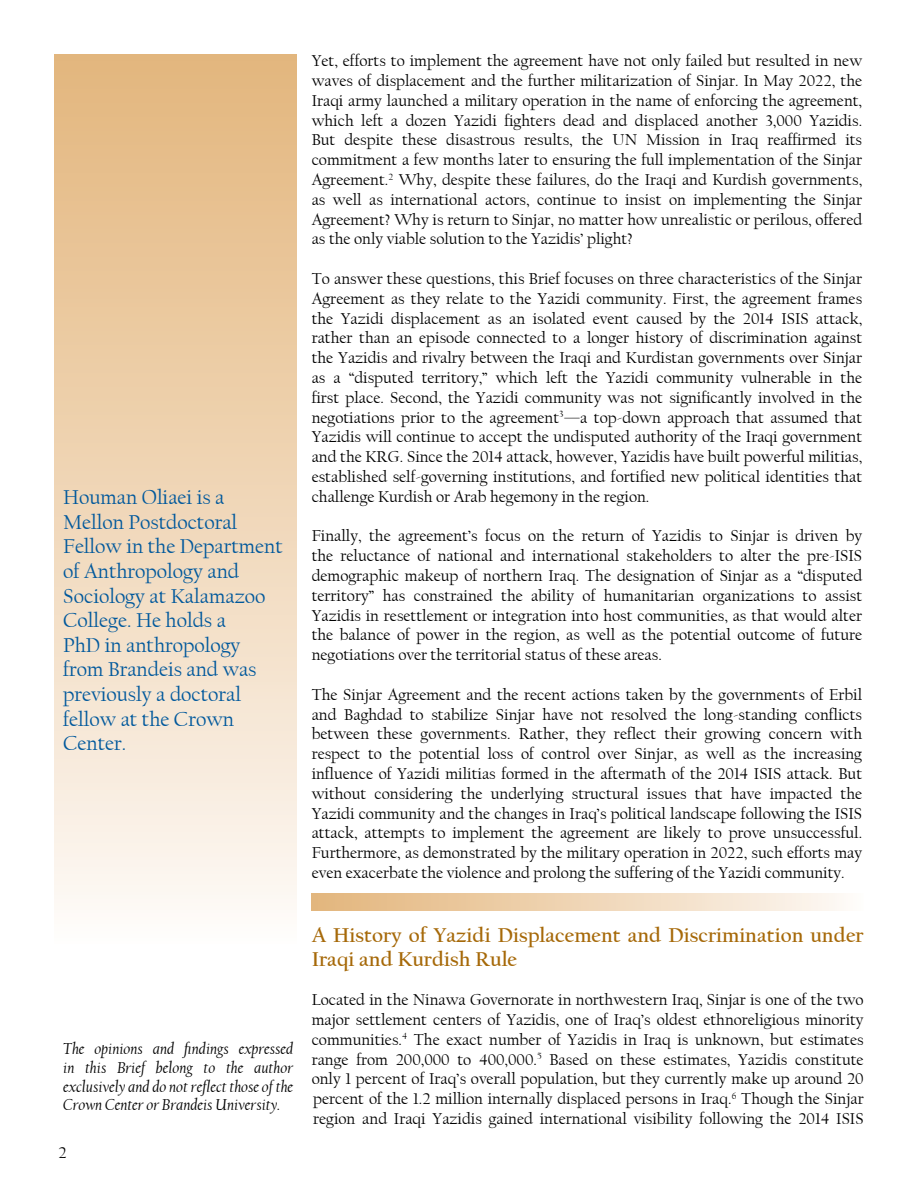
<style>
.page{position:relative;width:918px;height:1188px;background:#fff}
.page>*{position:absolute;margin:0;border:0;box-sizing:border-box;transform-origin:0 0}
.MEB_Title{font:21px/24.6px "Californian FB";color:#00589c}
.MEB_Section_title{font:700 21px/24px "Californian FB";color:#a66909}
.MEB_Body_Text{font:16.5px/19.8px "Californian FB";color:#000;text-align:justify}
.MEB_Body_Text-2{font:italic 16.5px/18.6px "Californian FB";color:#000;text-align:justify}
</style>
<div class="page">
<div style="left:54px;top:54px;width:243px;height:889px;background:linear-gradient(to bottom,#e3b57b,#fdfaf6)"></div>
<div style="left:312px;top:894px;width:552px;height:17px;background:linear-gradient(to right,#e3b57b,#fdf9f6)"></div>
<p class="MEB_Title" style="left:63px;top:485px;width:221px">Houman Oliaei is a<br>Mellon Postdoctoral<br>Fellow in the Department of Anthropology and<br>Sociology at Kalamazoo<br>College. He holds a<br>PhD in anthropology from Brandeis and was previously a doctoral fellow at the Crown<br>Center.</p>
<p class="MEB_Body_Text-2" style="left:63px;top:1040px;width:232px">The opinions and findings expressed in this Brief belong to the author exclusively and do not reflect those of the Crown Center or Brandeis University.</p>
<p class="MEB_Body_Text" style="left:58px;top:1142px;width:10px">2</p>
<p class="MEB_Body_Text" style="left:312px;top:51px;width:552px">Yet, efforts to implement the agreement have not only failed but resulted in new waves of displacement and the further militarization of Sinjar. In May 2022, the Iraqi army launched a military operation in the name of enforcing the agreement, which left a dozen Yazidi fighters dead and displaced another 3,000 Yazidis.<br>But despite these disastrous results, the UN Mission in Iraq reaffirmed its commitment a few months later to ensuring the full implementation of the Sinjar Agreement.<sup>2</sup> Why, despite these failures, do the Iraqi and Kurdish governments, as well as international actors, continue to insist on implementing the Sinjar Agreement? Why is return to Sinjar, no matter how unrealistic or perilous, offered as the only viable solution to the Yazidis’ plight?</p>
<p class="MEB_Body_Text" style="left:312px;top:269px;width:552px">To answer these questions, this Brief focuses on three characteristics of the Sinjar Agreement as they relate to the Yazidi community. First, the agreement frames the Yazidi displacement as an isolated event caused by the 2014 ISIS attack, rather than an episode connected to a longer history of discrimination against the Yazidis and rivalry between the Iraqi and Kurdistan governments over Sinjar as a “disputed territory,” which left the Yazidi community vulnerable in the first place. Second, the Yazidi community was not significantly involved in the negotiations prior to the agreement<sup>3</sup>—a top-down approach that assumed that Yazidis will continue to accept the undisputed authority of the Iraqi government and the KRG. Since the 2014 attack, however, Yazidis have built powerful militias, established self-governing institutions, and fortified new political identities that challenge Kurdish or Arab hegemony in the region.</p>
<p class="MEB_Body_Text" style="left:312px;top:526px;width:552px">Finally, the agreement’s focus on the return of Yazidis to Sinjar is driven by the reluctance of national and international stakeholders to alter the pre-ISIS demographic makeup of northern Iraq. The designation of Sinjar as a “disputed territory” has constrained the ability of humanitarian organizations to assist Yazidis in resettlement or integration into host communities, as that would alter the balance of power in the region, as well as the potential outcome of future negotiations over the territorial status of these areas.</p>
<p class="MEB_Body_Text" style="left:312px;top:685px;width:552px">The Sinjar Agreement and the recent actions taken by the governments of Erbil and Baghdad to stabilize Sinjar have not resolved the long-standing conflicts between these governments. Rather, they reflect their growing concern with respect to the potential loss of control over Sinjar, as well as the increasing influence of Yazidi militias formed in the aftermath of the 2014 ISIS attack. But without considering the underlying structural issues that have impacted the Yazidi community and the changes in Iraq’s political landscape following the ISIS attack, attempts to implement the agreement are likely to prove unsuccessful.<br>Furthermore, as demonstrated by the military operation in 2022, such efforts may even exacerbate the violence and prolong the suffering of the Yazidi community.</p>
<p class="MEB_Section_title" style="left:312px;top:923px;width:554px">A History of Yazidi Displacement and Discrimination under<br>Iraqi and Kurdish Rule</p>
<p class="MEB_Body_Text" style="left:312px;top:990px;width:554px">Located in the Ninawa Governorate in northwestern Iraq, Sinjar is one of the two major settlement centers of Yazidis, one of Iraq’s oldest ethnoreligious minority communities.<sup>4</sup> The exact number of Yazidis in Iraq is unknown, but estimates range from 200,000 to 400,000.<sup>5</sup> Based on these estimates, Yazidis constitute only 1 percent of Iraq’s overall population, but they currently make up around 20 percent of the 1.2 million internally displaced persons in Iraq.<sup>6</sup> Though the Sinjar region and Iraqi Yazidis gained international visibility following the 2014 ISIS</p>
</div>
